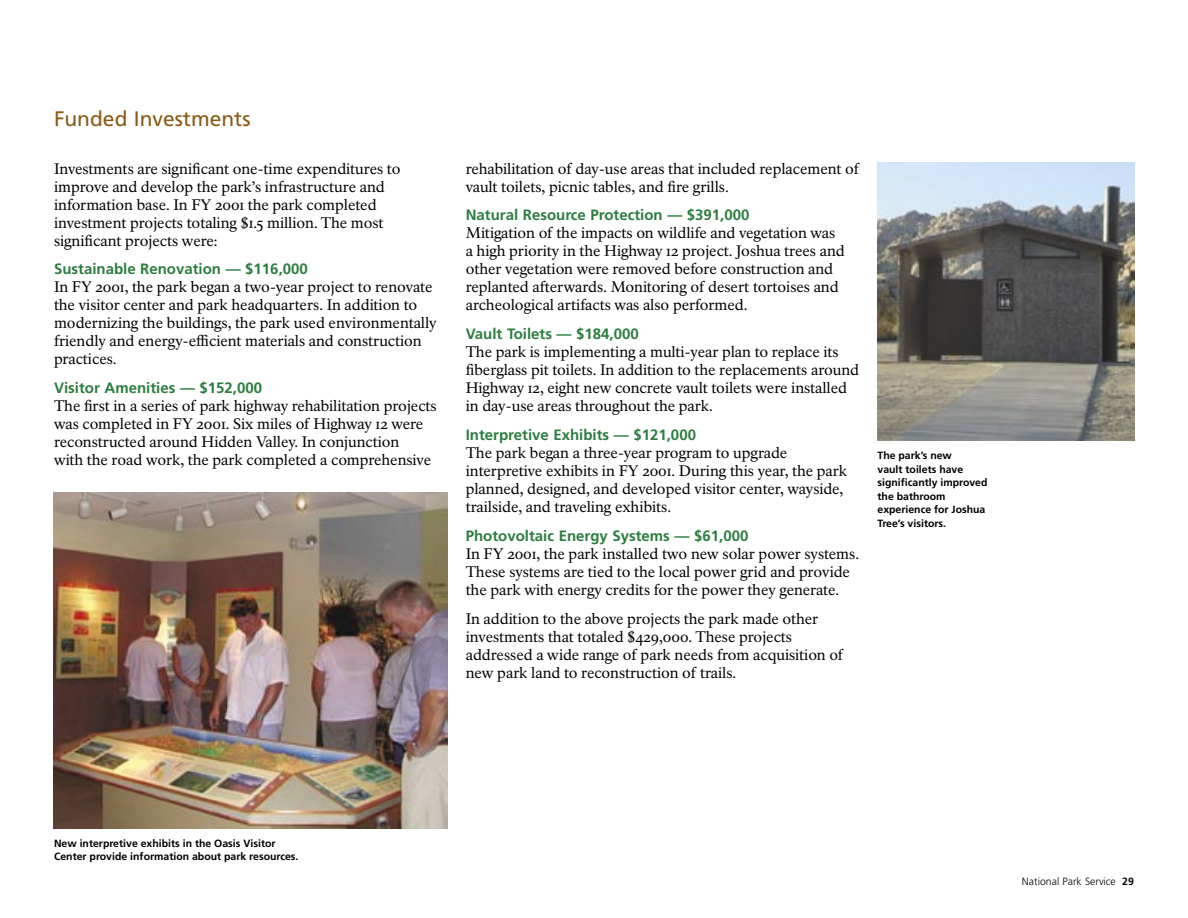
<style>
.page{position:relative;width:1188px;height:918px;background:#fff}
.page>*{position:absolute;margin:0;border:0;box-sizing:border-box;transform-origin:0 0}
.t1{font:21px "Frutiger";color:#895b17}
.t2{font:15px/18px "NPS Rawlinson";letter-spacing:-.005em;color:#000}
.t3{font:700 15px "Frutiger";color:#2c7d3f}
.t4{font:700 10.5px/13.5px "Frutiger";color:#000}
.t5{font:300 10.5px "Frutiger";color:#000}
.s1{font-weight:700}
</style>
<div class="page">
<img style="left:54px;top:493px;width:394px;height:335px">
<img style="left:878px;top:162px;width:256px;height:279px">
<h1 class="t1" style="left:54px;top:106px;width:198px">Funded Investments</h1>
<p class="t2" style="left:54px;top:160px;width:348px">Investments are significant one-time expenditures to improve and develop the park’s infrastructure and information base. In FY 2001 the park completed investment projects totaling $1.5 million. The most significant projects were:</p>
<p class="t3" style="left:54px;top:260px;width:255px">Sustainable Renovation — $116,000</p>
<p class="t2" style="left:54px;top:278px;width:384px">In FY 2001, the park began a two-year project to renovate the visitor center and park headquarters. In addition to modernizing the buildings, the park used environmentally friendly and energy-efficient materials and construction practices.</p>
<p class="t3" style="left:54px;top:379px;width:210px">Visitor Amenities — $152,000</p>
<p class="t2" style="left:54px;top:397px;width:384px">The first in a series of park highway rehabilitation projects was completed in FY 2001. Six miles of Highway 12 were reconstructed around Hidden Valley. In conjunction<br>with the road work, the park completed a comprehensive</p>
<p class="t2" style="left:466px;top:160px;width:395px">rehabilitation of day-use areas that included replacement of vault toilets, picnic tables, and fire grills.</p>
<p class="t3" style="left:466px;top:206px;width:285px">Natural Resource Protection — $391,000</p>
<p class="t2" style="left:466px;top:224px;width:380px">Mitigation of the impacts on wildlife and vegetation was a high priority in the Highway 12 project. Joshua trees and other vegetation were removed before construction and replanted afterwards. Monitoring of desert tortoises and archeological artifacts was also performed.</p>
<p class="t3" style="left:466px;top:325px;width:175px">Vault Toilets — $184,000</p>
<p class="t2" style="left:466px;top:343px;width:395px">The park is implementing a multi-year plan to replace its fiberglass pit toilets. In addition to the replacements around Highway 12, eight new concrete vault toilets were installed in day-use areas throughout the park.</p>
<p class="t3" style="left:466px;top:426px;width:232px">Interpretive Exhibits — $121,000</p>
<p class="t2" style="left:466px;top:444px;width:383px">The park began a three-year program to upgrade interpretive exhibits in FY 2001. During this year, the park planned, designed, and developed visitor center, wayside, trailside, and traveling exhibits.</p>
<p class="t3" style="left:466px;top:527px;width:284px">Photovoltaic Energy Systems — $61,000</p>
<p class="t2" style="left:466px;top:545px;width:395px">In FY 2001, the park installed two new solar power systems.<br>These systems are tied to the local power grid and provide the park with energy credits for the power they generate.</p>
<p class="t2" style="left:466px;top:610px;width:379px">In addition to the above projects the park made other investments that totaled $429,000. These projects addressed a wide range of park needs from acquisition of new park land to reconstruction of trails.</p>
<p class="t4" style="left:878px;top:449px;width:112px">The park’s new<br>vault toilets have significantly improved the bathroom experience for Joshua<br>Tree’s visitors.</p>
<p class="t4" style="left:54px;top:837px;width:246px">New interpretive exhibits in the Oasis Visitor<br>Center provide information about park resources.</p>
<p class="t5" style="left:1022px;top:876px;width:114px">National Park Service <span class="s1">29</span></p>
</div>
